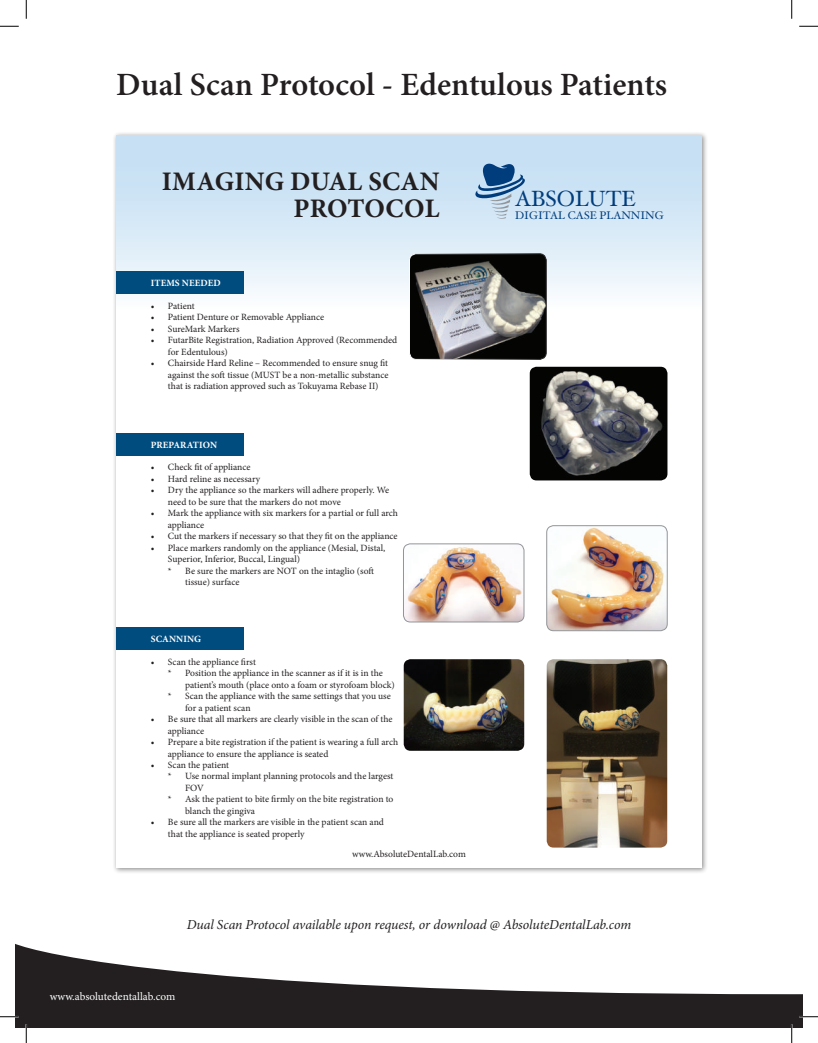
<style>
.page{position:relative;width:818px;height:1043px;background:#fff}
.page>*{position:absolute;margin:0;border:0;box-sizing:border-box;transform-origin:0 0}
.t1{font:600 32.5px "Minion Pro";color:#231f20}
.t2{font:700 26.75px/26.8px "Minion Pro";letter-spacing:.01em;color:#231f20;text-align:right}
.t3{font:22px "Hoefler Text";color:#013d7d}
.t4{font:italic 13.75px "Minion Pro";letter-spacing:-.01em;color:#231f20}
.t5{font:11.25px "Minion Pro";color:#fff}
.t6{font:11px "Hoefler Text";color:#013d7d}
.t7{font:9.5px/11.5px "Minion Pro";letter-spacing:-.005em;color:#231f20}
.t8{font:700 9.5px "Minion Pro";letter-spacing:.01em;color:#fff}
</style>
<div class="page">
<svg style="left:15px;top:944px;width:787px;height:84px;fill:#231f20"></svg>
<div style="left:112px;top:131px;width:596px;height:743px;background:#231f20;opacity:.5"></div>
<div style="left:116px;top:135px;width:585px;height:733px;background:#fff"></div>
<div style="left:116px;top:135px;width:585px;height:175px;background:linear-gradient(to bottom,#bedbf2,#f4f8fb)"></div>
<div style="left:116px;top:433px;width:128px;height:23px;background:#014c7e"></div>
<div style="left:116px;top:272px;width:128px;height:22px;background:#014c7e"></div>
<svg style="left:475px;top:162px;width:50px;height:57px;background:#8eaecd"></svg>
<img style="left:529px;top:367px;width:138px;height:113px">
<img style="left:409px;top:254px;width:137px;height:105px">
<div style="left:409px;top:253px;width:137px;height:107px;border:1px solid #fff;border-radius:7px"></div>
<img style="left:403px;top:544px;width:121px;height:78px">
<div style="left:403px;top:543px;width:121px;height:79px;border:1px solid #939598;border-radius:7px"></div>
<img style="left:547px;top:525px;width:120px;height:105px">
<div style="left:546px;top:525px;width:121px;height:106px;border:1px solid #939598;border-radius:7px"></div>
<div style="left:116px;top:627px;width:128px;height:23px;background:#014c7e"></div>
<img style="left:546px;top:659px;width:121px;height:188px">
<img style="left:403px;top:659px;width:121px;height:91px">
<svg style="left:0;top:25px;width:19px;height:2px"></svg>
<svg style="left:799px;top:25px;width:19px;height:2px"></svg>
<svg style="left:0;top:1015px;width:19px;height:2px"></svg>
<svg style="left:799px;top:1015px;width:19px;height:2px"></svg>
<svg style="left:25px;top:0;width:2px;height:19px"></svg>
<svg style="left:25px;top:1024px;width:2px;height:18px"></svg>
<svg style="left:791px;top:0;width:1px;height:19px"></svg>
<svg style="left:790px;top:1024px;width:2px;height:18px"></svg>
<h1 class="t1" style="left:116px;top:62px;width:552px">Dual Scan Protocol - Edentulous Patients</h1>
<h2 class="t2" style="left:162px;top:167px;width:279px">IMAGING DUAL SCAN<br>PROTOCOL</h2>
<p class="t8" style="left:151px;top:276px;width:71px">ITEMS NEEDED</p>
<p class="t7" style="left:151px;top:300px;width:45px">• Patient</p>
<p class="t7" style="left:151px;top:311px;width:175px">• Patient Denture or Removable Appliance</p>
<p class="t7" style="left:151px;top:323px;width:90px">• SureMark Markers</p>
<p class="t7" style="left:168px;top:334px;width:231px;text-indent:-17px">• FutarBite Registration, Radiation Approved (Recommended for Edentulous)</p>
<p class="t7" style="left:168px;top:357px;width:222px;text-align:justify;text-indent:-17px">• Chairside Hard Reline – Recommended to ensure snug fit against the soft tissue (MUST be a non-metallic substance that is radiation approved such as Tokuyama Rebase II)</p>
<p class="t8" style="left:151px;top:438px;width:68px">PREPARATION</p>
<p class="t7" style="left:151px;top:462px;width:101px">• Check fit of appliance</p>
<p class="t7" style="left:151px;top:473px;width:111px">• Hard reline as necessary</p>
<p class="t7" style="left:168px;top:484px;width:223px;text-indent:-17px">• Dry the appliance so the markers will adhere properly. We need to be sure that the markers do not move</p>
<p class="t7" style="left:168px;top:507px;width:231px;text-indent:-17px">• Mark the appliance with six markers for a partial or full arch appliance</p>
<p class="t7" style="left:151px;top:530px;width:248px">• Cut the markers if necessary so that they fit on the appliance</p>
<p class="t7" style="left:151px;top:542px;width:236px">• Place markers randomly on the appliance (Mesial, Distal,</p>
<p class="t7" style="left:168px;top:553px;width:134px">Superior, Inferior, Buccal, Lingual)</p>
<p class="t7" style="left:168px;top:565px;width:207px">* Be sure the markers are NOT on the intaglio (soft</p>
<p class="t7" style="left:185px;top:576px;width:56px">tissue) surface</p>
<p class="t8" style="left:151px;top:632px;width:52px">SCANNING</p>
<p class="t7" style="left:151px;top:656px;width:107px">• Scan the appliance first</p>
<p class="t7" style="left:168px;top:667px;width:216px">* Position the appliance in the scanner as if it is in the</p>
<p class="t7" style="left:185px;top:679px;width:211px">patient’s mouth (place onto a foam or styrofoam block)</p>
<p class="t7" style="left:168px;top:690px;width:224px">* Scan the appliance with the same settings that you use</p>
<p class="t7" style="left:185px;top:702px;width:67px">for a patient scan</p>
<p class="t7" style="left:168px;top:713px;width:226px;text-indent:-17px">• Be sure that all markers are clearly visible in the scan of the appliance</p>
<p class="t7" style="left:168px;top:736px;width:232px;text-indent:-17px">• Prepare a bite registration if the patient is wearing a full arch appliance to ensure the appliance is seated</p>
<p class="t7" style="left:151px;top:759px;width:80px">• Scan the patient</p>
<p class="t7" style="left:168px;top:770px;width:227px">* Use normal implant planning protocols and the largest</p>
<p class="t7" style="left:185px;top:782px;width:20px">FOV</p>
<p class="t7" style="left:168px;top:793px;width:227px">* Ask the patient to bite firmly on the bite registration to</p>
<p class="t7" style="left:185px;top:805px;width:71px">blanch the gingiva</p>
<p class="t7" style="left:168px;top:816px;width:217px;text-indent:-17px">• Be sure all the markers are visible in the patient scan and that the appliance is seated properly</p>
<p class="t7" style="left:352px;top:848px;width:115px">www.AbsoluteDentalLab.com</p>
<h3 class="t3" style="left:515px;top:185px;width:122px">ABSOLUTE</h3>
<p class="t6" style="left:515px;top:209px;width:150px">DIGITAL CASE PLANNING</p>
<h3 class="t4" style="left:187px;top:914px;width:446px">Dual Scan Protocol available upon request, or download @ AbsoluteDentalLab.com</h3>
<p class="t5" style="left:50px;top:988px;width:127px">www.absolutedentallab.com</p>
</div>
